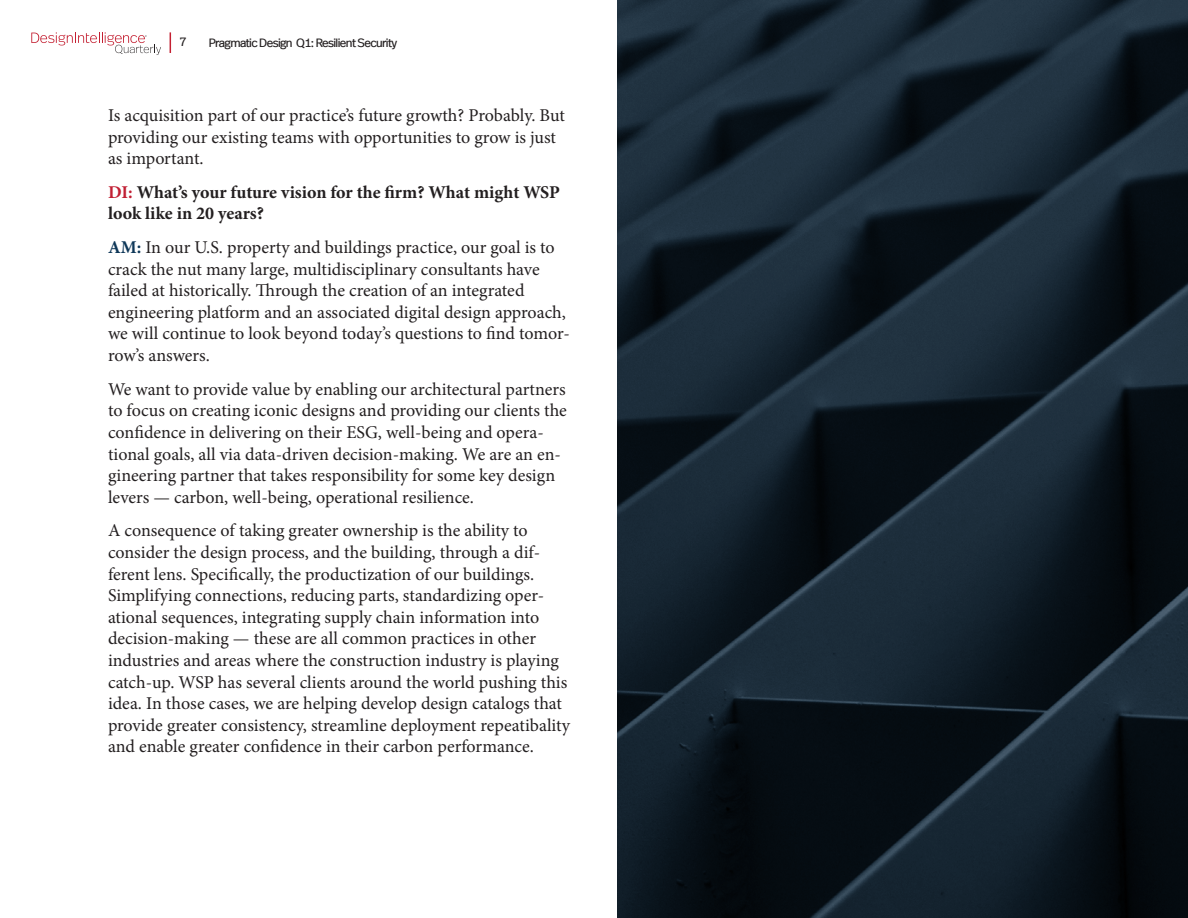
<style>
.page{position:relative;width:1188px;height:918px;background:#fff}
.page>*{position:absolute;margin:0;border:0;box-sizing:border-box;transform-origin:0 0}
.t1{font:18px/21.6px "Minion Pro";color:#231f20}
.t2{font:700 18px/21.6px "Minion Pro";color:#231f20}
.t3{font:12px "Real Head Offc";letter-spacing:-.05em;color:#231f20}
.s1{color:#c11f33}
.s2{font-weight:700;color:#0e3758}
</style>
<div class="page">
<svg style="left:31px;top:32px;width:130px;height:23px"></svg>
<svg style="left:170px;top:32px;width:1px;height:21px"></svg>
<svg style="left:618px;top:0;width:570px;height:918px;background:#13202a"></svg>
<p class="t3" style="left:180px;top:35px;width:9px">7</p>
<p class="t3" style="left:209px;top:35px;width:190px">Pragmatic Design Q1: Resilient Security</p>
<p class="t1" style="left:108px;top:105px;width:458px">Is acquisition part of our practice’s future growth? Probably. But providing our existing teams with opportunities to grow is just as important.</p>
<p class="t2" style="left:108px;top:182px;width:453px"><span class="s1">DI:</span> What’s your future vision for the firm? What might WSP look like in 20 years?</p>
<p class="t1" style="left:108px;top:237px;width:463px"><span class="s2">AM:</span> In our U.S. property and buildings practice, our goal is to crack the nut many large, multidisciplinary consultants have failed at historically. Through the creation of an integrated engineering platform and an associated digital design approach, we will continue to look beyond today’s questions to find tomor&shy;row’s answers.</p>
<p class="t1" style="left:108px;top:378px;width:460px">We want to provide value by enabling our architectural partners to focus on creating iconic designs and providing our clients the confidence in delivering on their ESG, well-being and opera&shy;tional goals, all via data-driven decision-making. We are an en&shy;gineering partner that takes responsibility for some key design levers — carbon, well-being, operational resilience.</p>
<p class="t1" style="left:108px;top:520px;width:463px">A consequence of taking greater ownership is the ability to consider the design process, and the building, through a dif&shy;ferent lens. Specifically, the productization of our buildings.<br>Simplifying connections, reducing parts, standardizing oper&shy;ational sequences, integrating supply chain information into decision-making — these are all common practices in other industries and areas where the construction industry is playing catch-up. WSP has several clients around the world pushing this idea. In those cases, we are helping develop design catalogs that provide greater consistency, streamline deployment repeatibality and enable greater confidence in their carbon performance.</p>
</div>
